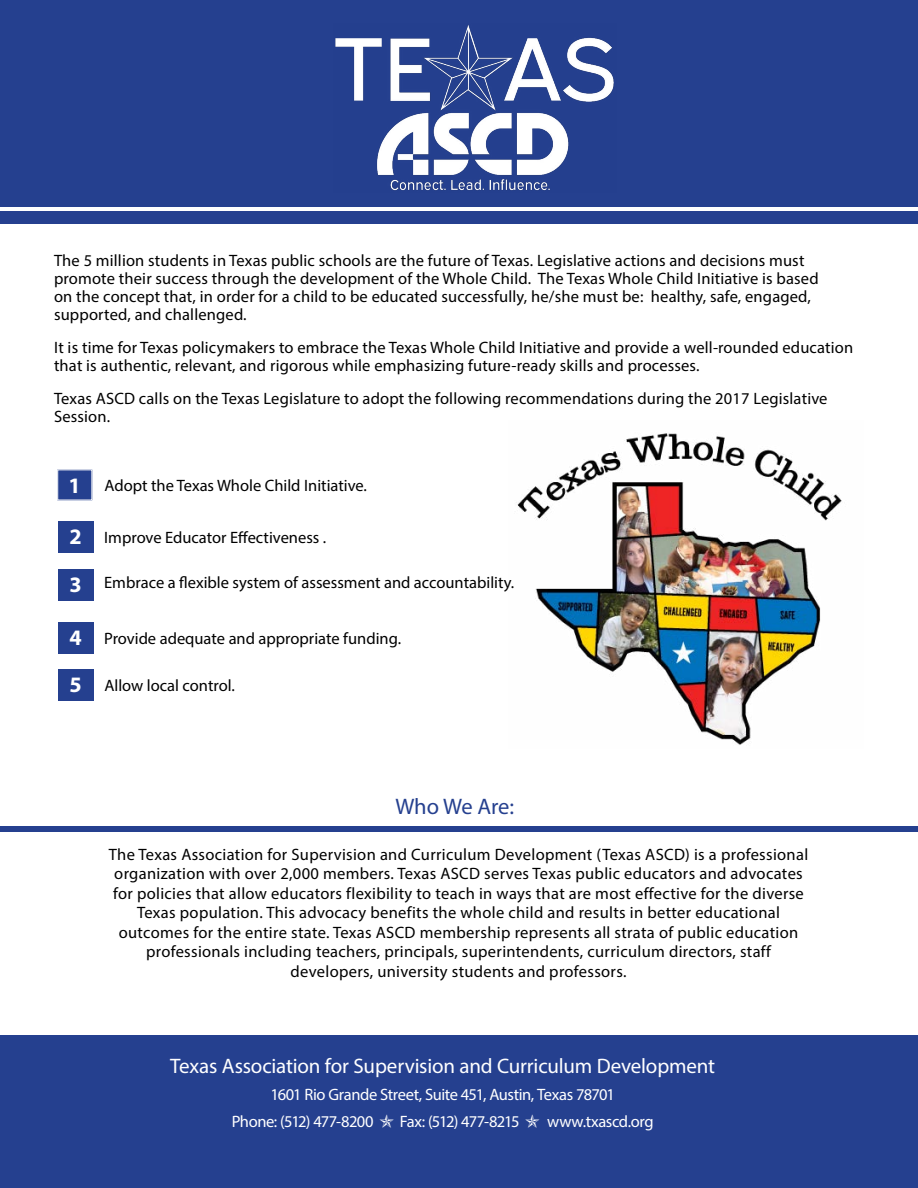
<style>
.page{position:relative;width:918px;height:1188px;background:#fff}
.page>*{position:absolute;margin:0;border:0;box-sizing:border-box;transform-origin:0 0}
.t1{font:22.5px "Myriad Pro";letter-spacing:-.005em;color:#25408f}
.t2{font:700 22.2px/47.8px "Myriad Pro";color:#fff}
.t3{font:21px "Myriad Pro";letter-spacing:-.01em;color:#fff}
.t4{font:16.5px/19.5px "Myriad Pro";letter-spacing:.01em;color:#000}
.t5{font:16.5px/27px "Myriad Pro";letter-spacing:-.03em;color:#fff}
.t6{font:16.5px "Myriad Pro";letter-spacing:-.065em;color:#fff}
.s1{font-weight:700;font-size:22.2px;color:#fff}
</style>
<div class="page">
<div style="left:0;top:0;width:918px;height:206px;background:#25408f"></div>
<div style="left:0;top:212px;width:918px;height:12px;background:#25408f"></div>
<img style="left:516px;top:433px;width:326px;height:312px">
<div style="left:0;top:1036px;width:918px;height:152px;background:#25408f"></div>
<div style="left:0;top:826px;width:918px;height:5px;background:#25408f"></div>
<svg style="left:57px;top:469px;width:36px;height:32px"></svg>
<div style="left:58px;top:521px;width:35px;height:32px;background:#25408f"></div>
<div style="left:58px;top:569px;width:35px;height:32px;background:#25408f"></div>
<div style="left:58px;top:622px;width:35px;height:31px;background:#25408f"></div>
<div style="left:58px;top:670px;width:35px;height:31px;background:#25408f"></div>
<img style="left:335px;top:25px;width:279px;height:165px">
<p class="t4" style="left:54px;top:251px;width:766px;line-height:18px">The 5 million students in Texas public schools are the future of Texas. Legislative actions and decisions must promote their success through the development of the Whole Child. The Texas Whole Child Initiative is based on the concept that, in order for a child to be educated successfully, he/she must be: healthy, safe, engaged, supported, and challenged.</p>
<p class="t4" style="left:54px;top:338px;width:801px;line-height:18px">It is time for Texas policymakers to embrace the Texas Whole Child Initiative and provide a well-rounded education that is authentic, relevant, and rigorous while emphasizing future-ready skills and processes.</p>
<p class="t4" style="left:54px;top:389px;width:775px;line-height:18px">Texas ASCD calls on the Texas Legislature to adopt the following recommendations during the 2017 Legislative<br>Session.</p>
<p class="t4" style="left:69px;top:476px;width:300px"><span class="s1">1</span> Adopt the Texas Whole Child Initiative.</p>
<p class="t4" style="left:104px;top:528px;width:224px">Improve Educator Effectiveness .</p>
<p class="t4" style="left:104px;top:572px;width:412px">Embrace a flexible system of assessment and accountability.</p>
<h2 class="t2" style="left:70px;top:512px;width:14px">2<br>3</h2>
<h2 class="t2" style="left:70px;top:613px;width:14px">4<br>5</h2>
<p class="t4" style="left:104px;top:628px;width:298px">Provide adequate and appropriate funding.</p>
<p class="t4" style="left:104px;top:676px;width:132px">Allow local control.</p>
<h1 class="t1" style="left:395px;top:792px;width:120px">Who We Are:</h1>
<p class="t4" style="left:109px;top:844px;width:701px;text-align:center">The Texas Association for Supervision and Curriculum Development (Texas ASCD) is a professional organization with over 2,000 members. Texas ASCD serves Texas public educators and advocates for policies that allow educators flexibility to teach in ways that are most effective for the diverse Texas population. This advocacy benefits the whole child and results in better educational outcomes for the entire state. Texas ASCD membership represents all strata of public education professionals including teachers, principals, superintendents, curriculum directors, staff developers, university students and professors.</p>
<p class="t3" style="left:170px;top:1053px;width:547px">Texas Association for Supervision and Curriculum Development</p>
<p class="t5" style="left:232px;top:1081px;width:385px;text-indent:39px">1601 Rio Grande Street, Suite 451, Austin, Texas 78701<br>Phone: (512) 477-8200</p>
<p class="t6" style="left:400px;top:1112px;width:121px">Fax: (512) 477-8215</p>
<p class="t5" style="left:547px;top:1108px;width:108px">www.txascd.org</p>
</div>
